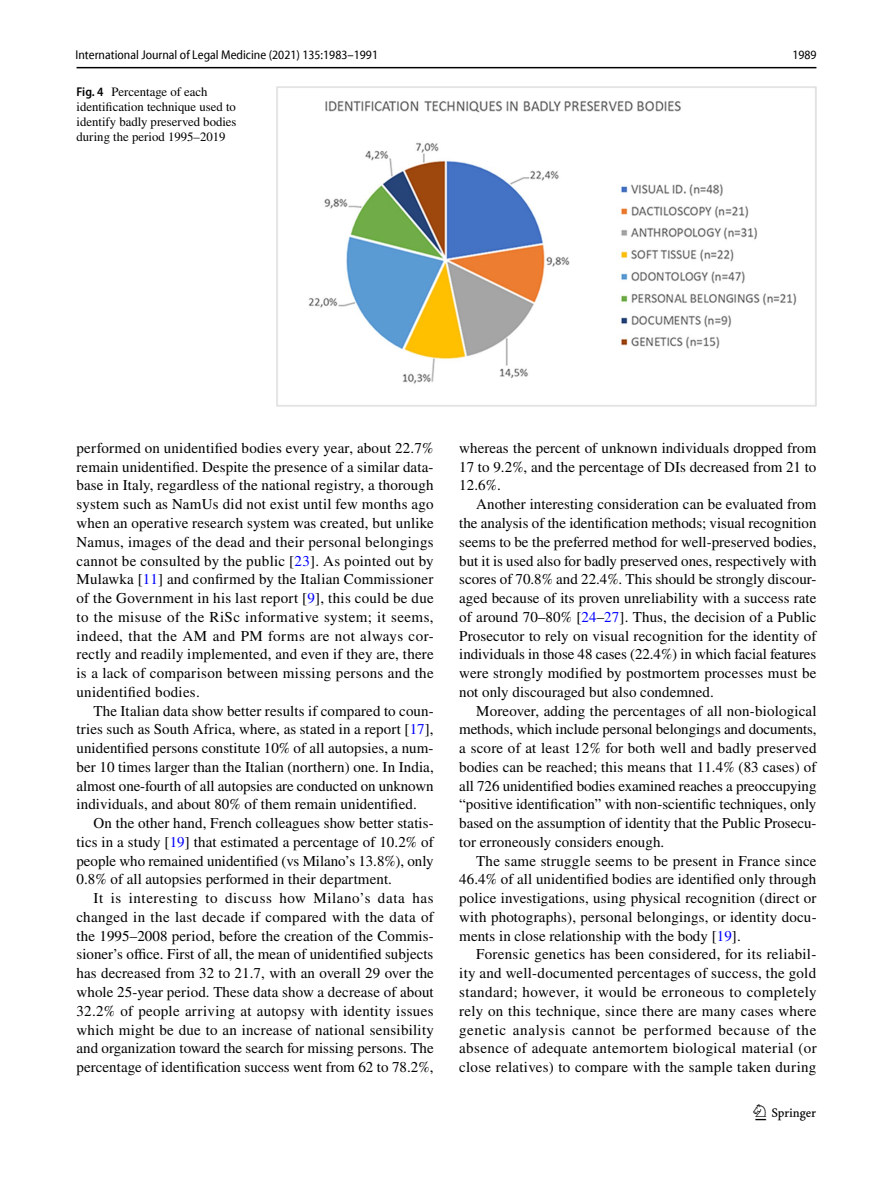
<style>
.page{position:relative;width:893px;height:1187px;background:#fff}
.page>*{position:absolute;margin:0;border:0;box-sizing:border-box;transform-origin:0 0}
.t1{font:22.5px "Springnew Regular 3";color:#000}
.t2{font:15px/18.8px "STIX";letter-spacing:.005em;color:#000;text-align:justify}
.t3{font:12.75px/15px "STIX";color:#000}
.t4{font:semi-condensed 12.75px "Myriad Pro Unic";color:#000}
.s1{font-family:"Myriad Pro";font-weight:600;font-stretch:semi-condensed}
.s2{color:#00f}
</style>
<div class="page">
<hr style="left:77px;top:67px;width:739px;height:1px;background:#000">
<img style="left:276px;top:87px;width:540px;height:320px">
<p class="t4" style="left:76px;top:50px;width:304px">International Journal of Legal Medicine (2021) 135:1983–1991</p>
<p class="t4" style="left:792px;top:50px;width:26px">1989</p>
<p class="t3" style="left:77px;top:85px;width:162px"><span class="s1">Fig. 4</span> Percentage of each identification technique used to identify badly preserved bodies during the period 1995–2019</p>
<p class="t2" style="left:77px;top:439px;width:359px">performed on unidentified bodies every year, about 22.7% remain unidentified. Despite the presence of a similar data&shy;base in Italy, regardless of the national registry, a thorough system such as NamUs did not exist until few months ago when an operative research system was created, but unlike Namus, images of the dead and their personal belongings cannot be consulted by the public [<span class="s2">23</span>]. As pointed out by Mulawka [<span class="s2">11</span>] and confirmed by the Italian Commissioner of the Government in his last report [<span class="s2">9</span>], this could be due to the misuse of the RiSc informative system; it seems, indeed, that the AM and PM forms are not always cor&shy;rectly and readily implemented, and even if they are, there is a lack of comparison between missing persons and the unidentified bodies.</p>
<p class="t2" style="left:77px;top:702px;width:359px;text-indent:17px">The Italian data show better results if compared to coun&shy;tries such as South Africa, where, as stated in a report [<span class="s2">17</span>], unidentified persons constitute 10% of all autopsies, a num&shy;ber 10 times larger than the Italian (northern) one. In India, almost one-fourth of all autopsies are conducted on unknown individuals, and about 80% of them remain unidentified.</p>
<p class="t2" style="left:77px;top:814px;width:359px;text-indent:17px">On the other hand, French colleagues show better statis&shy;tics in a study [<span class="s2">19</span>] that estimated a percentage of 10.2% of people who remained unidentified (vs Milano’s 13.8%), only 0.8% of all autopsies performed in their department.</p>
<p class="t2" style="left:77px;top:889px;width:359px;text-indent:17px">It is interesting to discuss how Milano’s data has changed in the last decade if compared with the data of the 1995–2008 period, before the creation of the Commis&shy;sioner’s office. First of all, the mean of unidentified subjects has decreased from 32 to 21.7, with an overall 29 over the whole 25-year period. These data show a decrease of about 32.2% of people arriving at autopsy with identity issues which might be due to an increase of national sensibility and organization toward the search for missing persons. The percentage of identification success went from 62 to 78.2%,</p>
<p class="t2" style="left:459px;top:439px;width:359px">whereas the percent of unknown individuals dropped from 17 to 9.2%, and the percentage of DIs decreased from 21 to 12.6%.</p>
<p class="t2" style="left:459px;top:496px;width:359px;text-indent:17px">Another interesting consideration can be evaluated from the analysis of the identification methods; visual recognition seems to be the preferred method for well-preserved bodies, but it is used also for badly preserved ones, respectively with scores of 70.8% and 22.4%. This should be strongly discour&shy;aged because of its proven unreliability with a success rate of around 70–80% [<span class="s2">24</span>–<span class="s2">27</span>]. Thus, the decision of a Public Prosecutor to rely on visual recognition for the identity of individuals in those 48 cases (22.4%) in which facial features were strongly modified by postmortem processes must be not only discouraged but also condemned.</p>
<p class="t2" style="left:459px;top:702px;width:359px;text-indent:17px">Moreover, adding the percentages of all non-biological methods, which include personal belongings and documents, a score of at least 12% for both well and badly preserved bodies can be reached; this means that 11.4% (83 cases) of all 726 unidentified bodies examined reaches a preoccupying “positive identification” with non-scientific techniques, only based on the assumption of identity that the Public Prosecu&shy;tor erroneously considers enough.</p>
<p class="t2" style="left:459px;top:852px;width:359px;text-indent:17px">The same struggle seems to be present in France since 46.4% of all unidentified bodies are identified only through police investigations, using physical recognition (direct or with photographs), personal belongings, or identity docu&shy;ments in close relationship with the body [<span class="s2">19</span>].</p>
<p class="t2" style="left:459px;top:946px;width:359px;text-indent:17px">Forensic genetics has been considered, for its reliabil&shy;ity and well-documented percentages of success, the gold standard; however, it would be erroneous to completely rely on this technique, since there are many cases where genetic analysis cannot be performed because of the absence of adequate antemortem biological material (or close relatives) to compare with the sample taken during</p>
<h1 class="t1" style="left:755px;top:1104px;width:62px">1 3</h1>
</div>
